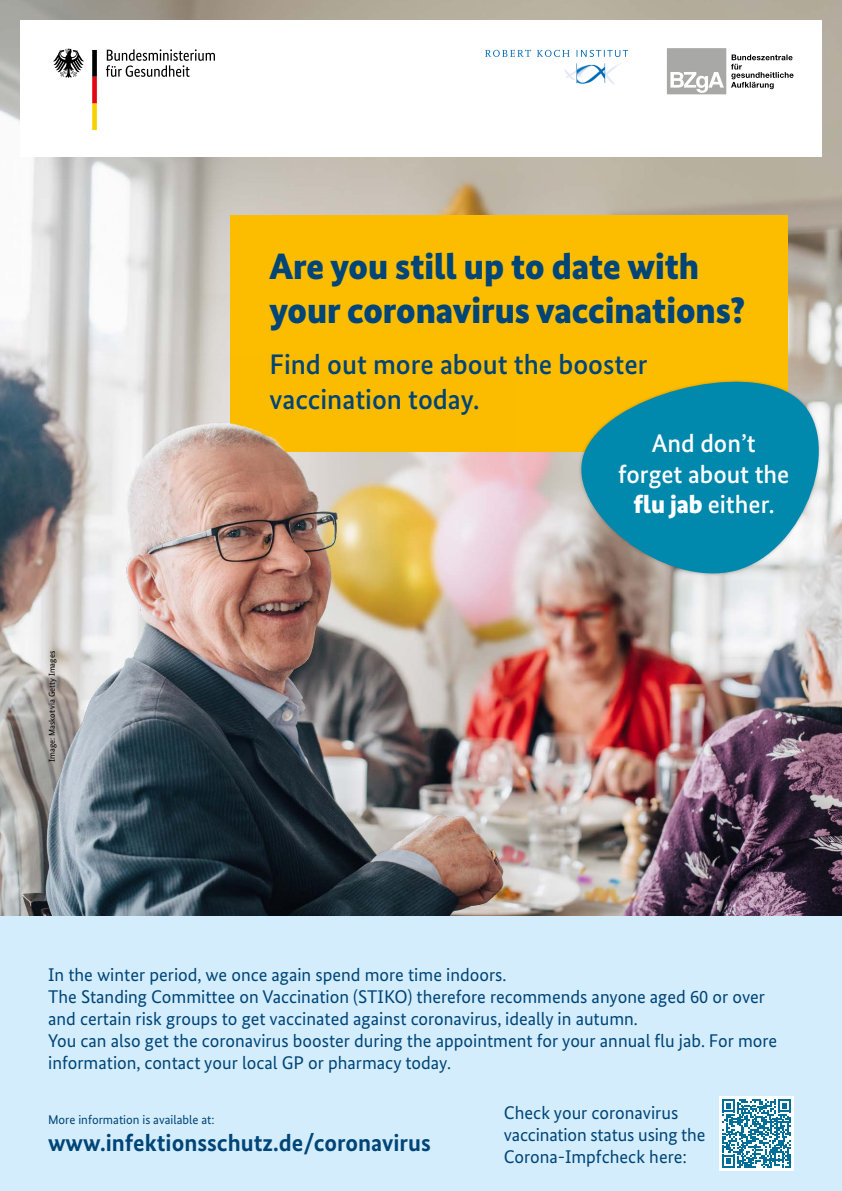
<style>
.page{position:relative;width:842px;height:1191px;background:#fff}
.page>*{position:absolute;margin:0;border:0;box-sizing:border-box;transform-origin:0 0}
.H1_Titel{font:900 36.8px/43.8px "Bundes Sans";color:#004577}
.H2_-_Subline{font:500 28.3px/35.4px "Bundes Sans";color:#004577}
.H2_-_Subline-2{font:500 25.5px/30.6px "Bundes Sans";color:#fff;text-align:center}
.P_-_Fließtext{font:700 24px "Bundes Sans";color:#004577}
.P_-_Fließtext-2{font:18.4px/22.1px "Bundes Sans";color:#004577}
.P_-_Fließtext-3{font:12.7px "Bundes Sans";color:#004577}
.t1{font:8.5px "Bundes Sans";color:#000}
.s1{font-weight:900}
</style>
<div class="page">
<div style="left:0;top:915px;width:842px;height:276px;background:#d4edfc"></div>
<img style="left:0;top:0;width:842px;height:915px">
<div style="left:719px;top:1096px;width:75px;height:75px;background:#fff"></div>
<svg style="left:722px;top:1099px;width:69px;height:69px"></svg>
<div style="left:231px;top:215px;width:557px;height:237px;background:#fcbd00"></div>
<svg style="left:564px;top:359px;width:278px;height:230px;fill:#0088ad"></svg>
<div style="left:20px;top:20px;width:802px;height:136px;background:#fff"></div>
<svg style="left:106px;top:49px;width:109px;height:28px"></svg>
<svg style="left:53px;top:49px;width:31px;height:29px"></svg>
<svg style="left:92px;top:50px;width:5px;height:80px"></svg>
<div style="left:664px;top:45px;width:65px;height:52px;background:linear-gradient(to right,#fefefe,#fff)"></div>
<svg style="left:667px;top:48px;width:127px;height:46px"></svg>
<svg style="left:485px;top:50px;width:143px;height:7px"></svg>
<img style="left:564px;top:63px;width:57px;height:21px">
<img style="left:0;top:354px;width:513px;height:561px">
<p class="t1" style="left:47px;top:761px;width:112px;rotate:-90deg">Image: Maskot via Getty Images</p>
<h1 class="H1_Titel" style="left:269px;top:245px;width:478px">Are you still up to date with your coronavirus vaccinations?</h1>
<h2 class="H2_-_Subline" style="left:270px;top:347px;width:380px">Find out more about the booster vaccination today.</h2>
<h2 class="H2_-_Subline-2" style="left:618px;top:428px;width:173px">And don’t forget about the <span class="s1">flu jab</span> either.</h2>
<p class="P_-_Fließtext-2" style="left:48px;top:963px;width:460px">In the winter period, we once again spend more time indoors.</p>
<p class="P_-_Fließtext-2" style="left:48px;top:985px;width:718px">The Standing Committee on Vaccination (STIKO) therefore recommends anyone aged 60 or over and certain risk groups to get vaccinated against coronavirus, ideally in autumn.</p>
<p class="P_-_Fließtext-2" style="left:48px;top:1029px;width:731px">You can also get the coronavirus booster during the appointment for your annual flu jab. For more information, contact your local GP or pharmacy today.</p>
<p class="P_-_Fließtext-3" style="left:48px;top:1112px;width:168px">More information is available at:</p>
<p class="P_-_Fließtext-2" style="left:504px;top:1101px;width:203px">Check your coronavirus vaccination status using the<br>Corona-Impfcheck here:</p>
<p class="P_-_Fließtext" style="left:48px;top:1128px;width:384px">www.infektionsschutz.de/coronavirus</p>
</div>
